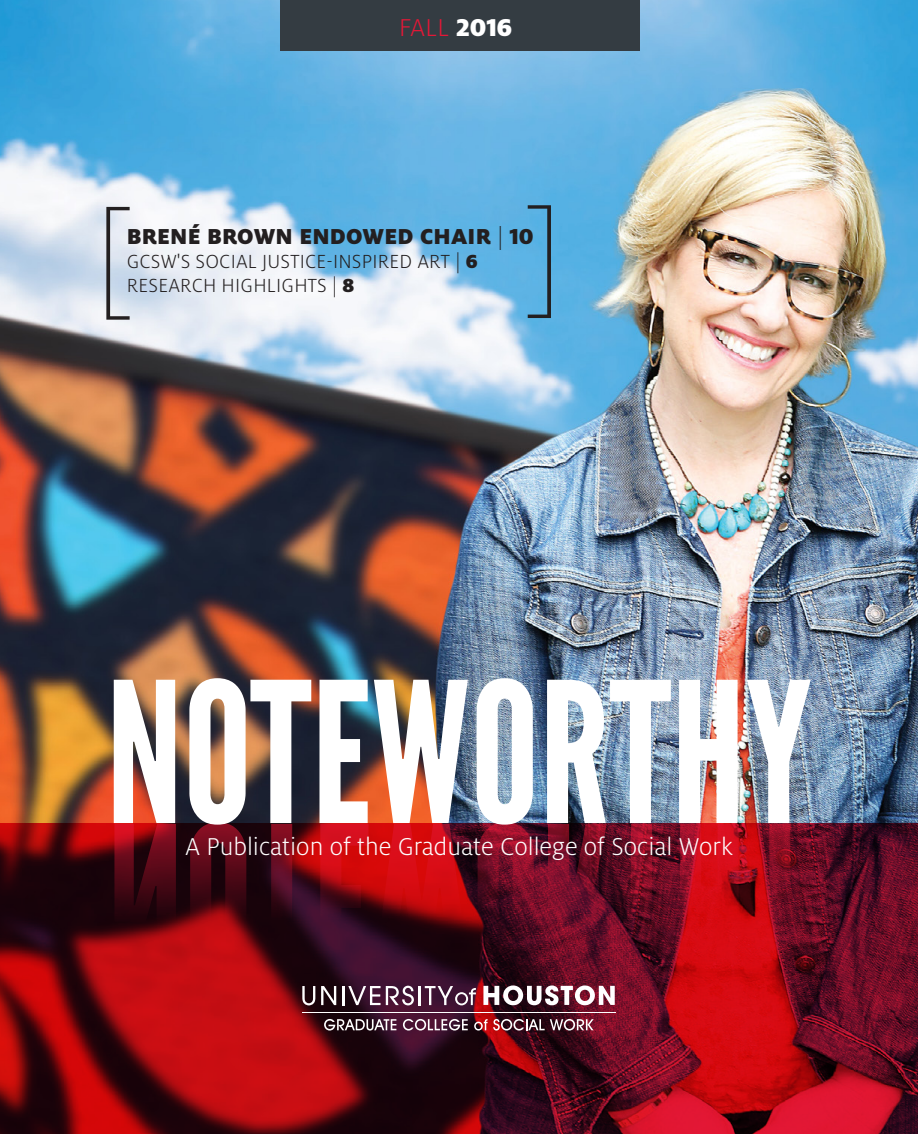
<style>
.page{position:relative;width:918px;height:1134px;background:#fff}
.page>*{position:absolute;margin:0;border:0;box-sizing:border-box;transform-origin:0 0}
.t1{font:195px "League Gothic";color:#fff}
.t2{font:100 142.5px "Milo OT";color:#231f20}
.t3{font:300 27px "Milo OT";color:#fff}
.t4{font:300 27px "Milo OT";color:#e31837}
.t5{font:900 24px "Milo OT";letter-spacing:.01em;color:#231f20}
.t6{font:300 21px "Milo OT";letter-spacing:.01em;color:#231f20}
.s1{font-weight:900;color:#fff}
.s2{font-weight:300}
.s3{font-weight:900}
</style>
<div class="page">
<img style="left:0;top:0;width:918px;height:823px">
<div style="left:280px;top:0;width:360px;height:51px;background:#343c42"></div>
<svg style="left:0;top:823px;width:918px;height:311px;background:#770a17"></svg>
<hr style="left:302px;top:1012px;width:314px;height:1px;background:#fff">
<svg style="left:302px;top:986px;width:13px;height:19px"></svg>
<svg style="left:321px;top:986px;width:15px;height:19px"></svg>
<svg style="left:342px;top:986px;width:72px;height:19px"></svg>
<hr style="left:418px;top:986px;width:3px;height:19px;background:#fff">
<svg style="left:425px;top:986px;width:51px;height:19px"></svg>
<svg style="left:483px;top:985px;width:132px;height:20px"></svg>
<svg style="left:324px;top:1019px;width:72px;height:12px"></svg>
<svg style="left:403px;top:1019px;width:65px;height:12px"></svg>
<svg style="left:474px;top:1019px;width:120px;height:12px"></svg>
<div style="left:528px;top:205px;width:23px;height:113px;background:#5bb2e4"></div>
<p class="t4" style="left:399px;top:13px;width:115px">FALL <span class="s1">2016</span></p>
<h2 class="t2" style="left:93px;top:183px;width:43px">[</h2>
<p class="t5" style="left:127px;top:222px;width:408px">BRENÉ BROWN ENDOWED CHAIR <span class="s2">|</span> 10</p>
<p class="t6" style="left:127px;top:250px;width:353px">GCSW'S SOCIAL JUSTICE-INSPIRED ART | <span class="s3">6</span></p>
<p class="t6" style="left:127px;top:274px;width:229px">RESEARCH HIGHLIGHTS | <span class="s3">8</span></p>
<h1 class="t1" style="left:106px;top:637px;width:708px">NOTEWORTHY</h1>
<p class="t3" style="left:185px;top:832px;width:549px">A Publication of the Graduate College of Social Work</p>
</div>
